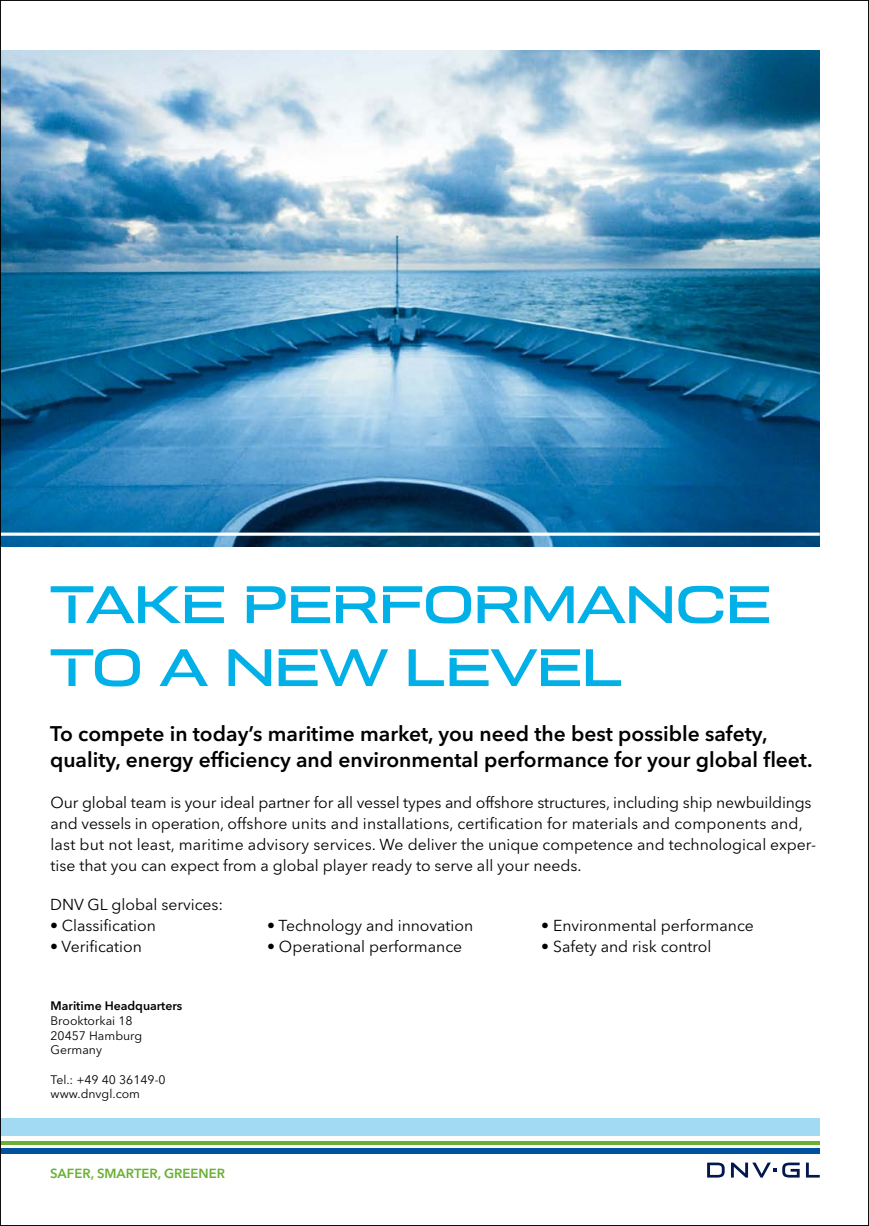
<style>
.page{position:relative;width:869px;height:1226px;background:#fff}
.page>*{position:absolute;margin:0;border:0;box-sizing:border-box;transform-origin:0 0}
.t1{font:500 52.5px/63px "Broader View";color:#00b0e6}
.t2{font:600 21px/25.2px "Avenir Next LT Pro";color:#000}
.t3{font:15.75px/21px "Avenir Next LT Pro";color:#000}
.t4{font:600 13.12px "Avenir Next LT Pro";color:#69b033}
.t5{font:12.25px/14.7px "Avenir Next LT Pro";color:#000}
.t6{font:600 12.25px "Avenir Next LT Pro";color:#000}
</style>
<div class="page">
<img style="left:2px;top:50px;width:817px;height:496px">
<hr style="left:0;top:532px;width:819px;height:3px;background:#fff">
<div style="left:0;top:1117px;width:819px;height:18px;background:#a2daf4"></div>
<hr style="left:0;top:1141px;width:819px;height:3px;background:#69b033">
<div style="left:0;top:1147px;width:819px;height:6px;background:#00519e"></div>
<svg style="left:805px;top:1162px;width:14px;height:15px"></svg>
<svg style="left:707px;top:1162px;width:17px;height:15px"></svg>
<svg style="left:731px;top:1162px;width:68px;height:15px"></svg>
<h1 class="t1" style="left:50px;top:576px;width:722px">TAKE PERFORMANCE<br>TO A NEW LEVEL</h1>
<h2 class="t2" style="left:50px;top:721px;width:763px">To compete in today’s maritime market, you need the best possible safety, quality, energy efficiency and environmental performance for your global fleet.</h2>
<p class="t3" style="left:50px;top:791px;width:766px">Our global team is your ideal partner for all vessel types and offshore structures, including ship newbuildings and vessels in operation, offshore units and installations, certification for materials and components and, last but not least, maritime advisory services. We deliver the unique competence and technological exper&shy;tise that you can expect from a global player ready to serve all your needs.</p>
<p class="t3" style="left:50px;top:893px;width:175px">DNV GL global services:</p>
<p class="t3" style="left:50px;top:914px;width:107px">• Classification</p>
<p class="t3" style="left:50px;top:935px;width:93px">• Verification</p>
<p class="t3" style="left:541px;top:915px;width:214px">• Environmental performance</p>
<p class="t3" style="left:541px;top:936px;width:172px">• Safety and risk control</p>
<p class="t3" style="left:267px;top:915px;width:207px">• Technology and innovation</p>
<p class="t3" style="left:267px;top:936px;width:196px">• Operational performance</p>
<p class="t6" style="left:50px;top:998px;width:133px">Maritime Headquarters</p>
<p class="t5" style="left:50px;top:1013px;width:93px">Brooktorkai 18<br>20457 Hamburg<br>Germany</p>
<p class="t5" style="left:50px;top:1071px;width:117px">Tel.: +49 40 36149-0 www.dnvgl.com</p>
<p class="t4" style="left:50px;top:1164px;width:176px">SAFER, SMARTER, GREENER</p>
</div>
